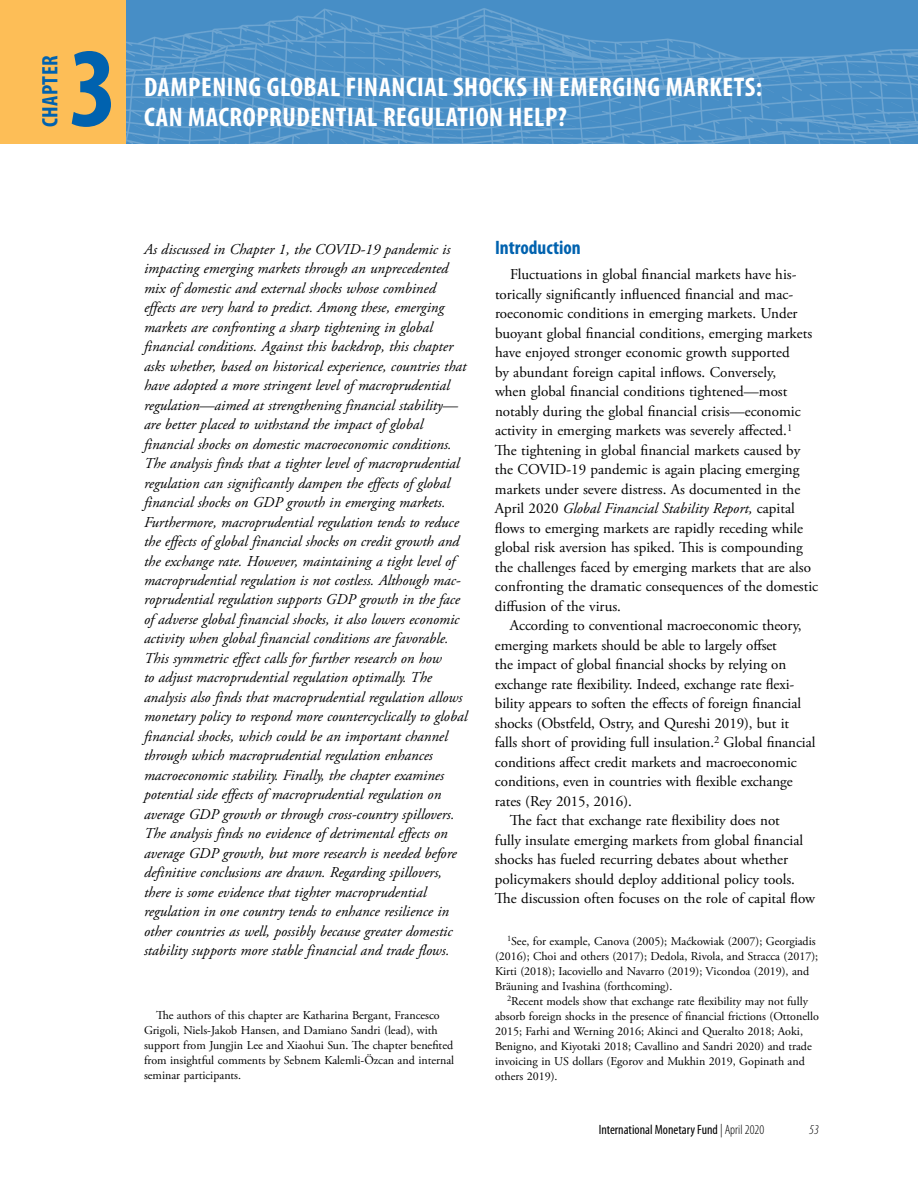
<style>
.page{position:relative;width:918px;height:1188px;background:#fff}
.page>*{position:absolute;margin:0;border:0;box-sizing:border-box;transform-origin:0 0}
.t1{font:700 condensed 114px "Myriad Pro";color:#0062af}
.t2{font:700 condensed 27px "Myriad Pro";letter-spacing:.02em;color:#fff}
.t3{font:700 condensed 22.5px "Myriad Pro";letter-spacing:.02em;color:#0062af}
.t4{font:700 condensed 19.5px "Myriad Pro";color:#0062af}
.t5{font:italic 15px/19.5px "Adobe Garamond Pro";color:#000}
.t6{font:15px/19.5px "Adobe Garamond Pro";color:#000}
.t7{font:condensed 13.5px "Myriad Pro";color:#000}
.t8{font:italic 300 condensed 13.5px "Myriad Pro";color:#000}
.t9{font:12px/15px "Adobe Garamond Pro";color:#000}
.s1{font-style:italic}
.s2{font-weight:300}
</style>
<div class="page">
<div style="left:0;top:0;width:126px;height:144px;background:#fdbe57"></div>
<img style="left:126px;top:0;width:792px;height:144px">
<h3 class="t3" style="left:38px;top:127px;width:74px;rotate:-90deg">CHAPTER</h3>
<h1 class="t1" style="left:69px;top:25px;width:50px">3</h1>
<h2 class="t2" style="left:144px;top:72px;width:619px">DAMPENING GLOBAL FINANCIAL SHOCKS IN EMERGING MARKETS:</h2>
<h2 class="t2" style="left:144px;top:102px;width:424px">CAN MACROPRUDENTIAL REGULATION HELP?</h2>
<p class="t5" style="left:144px;top:239px;width:325px">As discussed in Chapter 1, the COVID-19 pandemic is impacting emerging markets through an unprecedented mix of domestic and external shocks whose combined effects are very hard to predict. Among these, emerging markets are confronting a sharp tightening in global financial conditions. Against this backdrop, this chapter asks whether, based on historical experience, countries that have adopted a more stringent level of macroprudential regulation—aimed at strengthening financial stability— are better placed to withstand the impact of global financial shocks on domestic macroeconomic conditions.<br>The analysis finds that a tighter level of macroprudential regulation can significantly dampen the effects of global financial shocks on GDP growth in emerging markets.<br>Furthermore, macroprudential regulation tends to reduce the effects of global financial shocks on credit growth and the exchange rate. However, maintaining a tight level of macroprudential regulation is not costless. Although mac&shy;roprudential regulation supports GDP growth in the face of adverse global financial shocks, it also lowers economic activity when global financial conditions are favorable.<br>This symmetric effect calls for further research on how<br>to adjust macroprudential regulation optimally. The analysis also finds that macroprudential regulation allows monetary policy to respond more countercyclically to global financial shocks, which could be an important channel through which macroprudential regulation enhances macroeconomic stability. Finally, the chapter examines potential side effects of macroprudential regulation on average GDP growth or through cross-country spillovers.<br>The analysis finds no evidence of detrimental effects on average GDP growth, but more research is needed before definitive conclusions are drawn. Regarding spillovers, there is some evidence that tighter macroprudential regulation in one country tends to enhance resilience in other countries as well, possibly because greater domestic stability supports more stable financial and trade flows.</p>
<p class="t9" style="left:144px;top:1009px;width:312px;text-indent:12px">The authors of this chapter are Katharina Bergant, Francesco Grigoli, Niels-Jakob Hansen, and Damiano Sandri (lead), with support from Jungjin Lee and Xiaohui Sun. The chapter benefited from insightful comments by Sebnem Kalemli-Özcan and internal seminar participants.</p>
<h3 class="t4" style="left:495px;top:236px;width:87px">Introduction</h3>
<p class="t6" style="left:495px;top:265px;width:325px;text-indent:15px">Fluctuations in global financial markets have his&shy;torically significantly influenced financial and mac&shy;roeconomic conditions in emerging markets. Under buoyant global financial conditions, emerging markets have enjoyed stronger economic growth supported<br>by abundant foreign capital inflows. Conversely,<br>when global financial conditions tightened—most notably during the global financial crisis—economic activity in emerging markets was severely affected.<sup>1<br></sup>The tightening in global financial markets caused by the COVID-19 pandemic is again placing emerging markets under severe distress. As documented in the April 2020 <span class="s1">Global Financial Stability Report,</span> capital flows to emerging markets are rapidly receding while global risk aversion has spiked. This is compounding the challenges faced by emerging markets that are also confronting the dramatic consequences of the domestic diffusion of the virus.</p>
<p class="t6" style="left:510px;top:616px;width:293px">According to conventional macroeconomic theory,</p>
<p class="t6" style="left:495px;top:636px;width:283px">emerging markets should be able to largely offset</p>
<p class="t6" style="left:495px;top:655px;width:293px">the impact of global financial shocks by relying on</p>
<p class="t6" style="left:495px;top:675px;width:301px">exchange rate flexibility. Indeed, exchange rate flexi-</p>
<p class="t6" style="left:495px;top:694px;width:308px">bility appears to soften the effects of foreign financial</p>
<p class="t6" style="left:495px;top:714px;width:296px">shocks (Obstfeld, Ostry, and Qureshi 2019), but it</p>
<p class="t6" style="left:495px;top:733px;width:322px">falls short of providing full insulation.<sup>2</sup> Global financial</p>
<p class="t6" style="left:495px;top:753px;width:303px">conditions affect credit markets and macroeconomic</p>
<p class="t6" style="left:495px;top:772px;width:299px">conditions, even in countries with flexible exchange</p>
<p class="t6" style="left:495px;top:792px;width:138px">rates (Rey 2015, 2016).</p>
<p class="t6" style="left:510px;top:811px;width:271px">The fact that exchange rate flexibility does not</p>
<p class="t6" style="left:495px;top:831px;width:310px">fully insulate emerging markets from global financial</p>
<p class="t6" style="left:495px;top:850px;width:294px">shocks has fueled recurring debates about whether</p>
<p class="t6" style="left:495px;top:870px;width:301px">policymakers should deploy additional policy tools.</p>
<p class="t6" style="left:495px;top:889px;width:322px">The discussion often focuses on the role of capital flow</p>
<p class="t9" style="left:495px;top:934px;width:325px;text-indent:12px"><sup>1</sup>See, for example, Canova (2005); Maćkowiak (2007); Georgiadis (2016); Choi and others (2017); Dedola, Rivola, and Stracca (2017); Kirti (2018); Iacoviello and Navarro (2019); Vicondoa (2019), and Bräuning and Ivashina (forthcoming).</p>
<p class="t9" style="left:495px;top:994px;width:325px;text-indent:12px"><sup>2</sup>Recent models show that exchange rate flexibility may not fully absorb foreign shocks in the presence of financial frictions (Ottonello 2015; Farhi and Werning 2016; Akinci and Queralto 2018; Aoki, Benigno, and Kiyotaki 2018; Cavallino and Sandri 2020) and trade invoicing in US dollars (Egorov and Mukhin 2019, Gopinath and others 2019).</p>
<p class="t7" style="left:599px;top:1122px;width:167px">International Monetary Fund <span class="s2">| April 2020</span></p>
<p class="t8" style="left:809px;top:1122px;width:11px">53</p>
</div>
